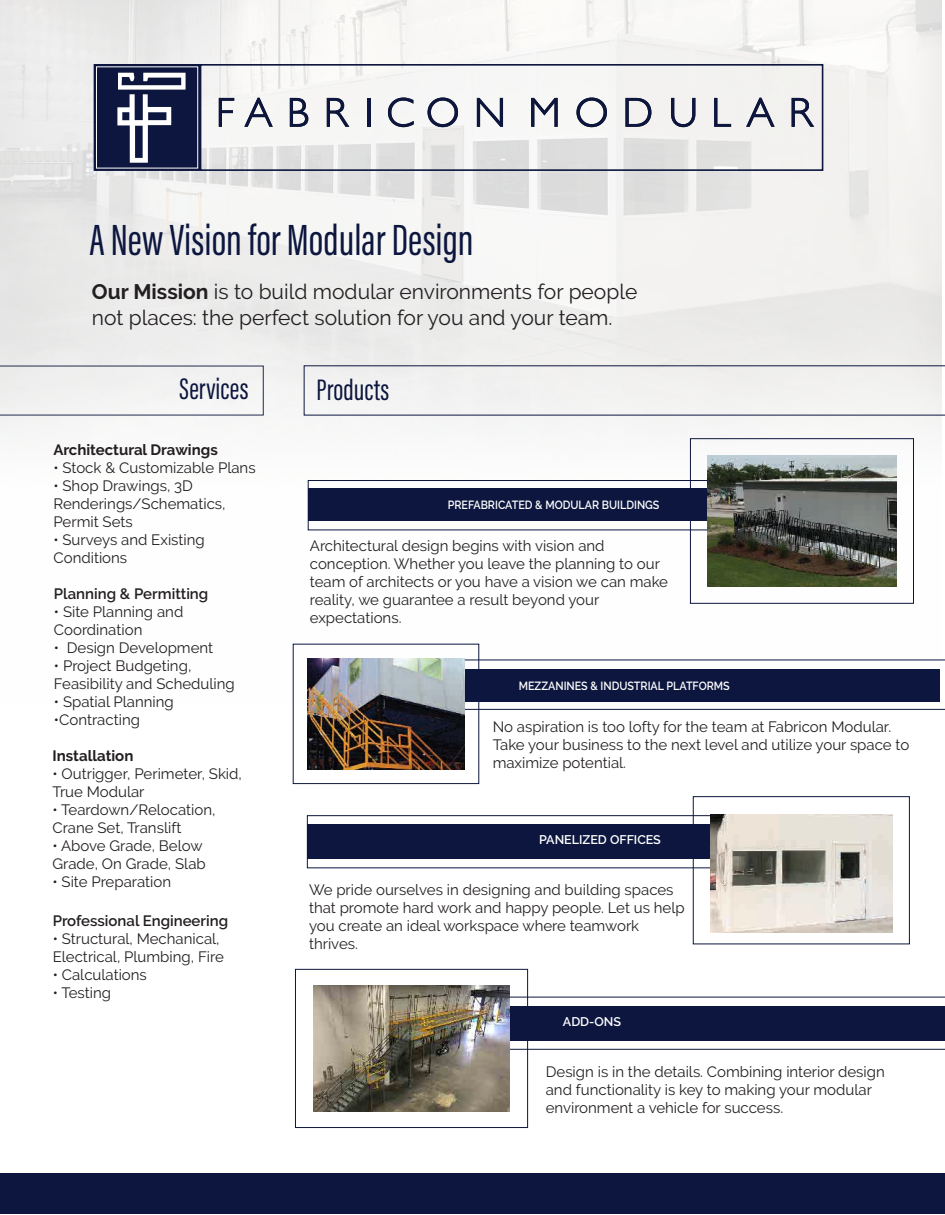
<style>
.page{position:relative;width:945px;height:1215px;background:#fff}
.page>*{position:absolute;margin:0;border:0;box-sizing:border-box;transform-origin:0 0}
.t1{font:45px "Acumin Pro Extra Cond";color:#0c163e}
.t2{font:30.6px "Acumin Pro Extra Cond";letter-spacing:.005em;color:#0c163e}
.t3{font:21px/25.2px "Raleway";color:#231f20}
.t4{font:15px/18px "Raleway";color:#231f20}
.t5{font:600 15px "Raleway";color:#231f20}
.t6{font:700 15px "Raleway";color:#231f20}
.t7{font:600 12.45px "Raleway";color:#fff}
.t8{font:600 11.85px "Raleway";color:#fff;scale:.91 1}
.s1{font-weight:700}
</style>
<div class="page">
<img style="left:0;top:0;width:942px;height:703px">
<div style="left:304px;top:365px;width:641px;height:50px;background:#f2f1f1"></div>
<div style="left:94px;top:64px;width:107px;height:107px;background:#0c163e;border:2px solid #0c163e"></div>
<svg style="left:117px;top:73px;width:68px;height:90px"></svg>
<div style="left:96px;top:66px;width:102px;height:103px;border:1px solid #fff"></div>
<svg style="left:219px;top:98px;width:15px;height:29px"></svg>
<svg style="left:244px;top:98px;width:29px;height:29px"></svg>
<svg style="left:290px;top:98px;width:18px;height:29px"></svg>
<svg style="left:327px;top:98px;width:22px;height:29px"></svg>
<hr style="left:367px;top:98px;width:3px;height:29px;background:#0c163e">
<svg style="left:388px;top:98px;width:26px;height:29px"></svg>
<svg style="left:428px;top:98px;width:30px;height:29px"></svg>
<svg style="left:477px;top:98px;width:26px;height:29px"></svg>
<svg style="left:531px;top:98px;width:27px;height:29px"></svg>
<svg style="left:577px;top:98px;width:30px;height:29px"></svg>
<svg style="left:626px;top:98px;width:25px;height:29px"></svg>
<svg style="left:671px;top:98px;width:24px;height:29px"></svg>
<svg style="left:714px;top:98px;width:17px;height:29px"></svg>
<svg style="left:746px;top:98px;width:29px;height:29px"></svg>
<svg style="left:792px;top:98px;width:22px;height:29px"></svg>
<div style="left:200px;top:64px;width:623px;height:107px;border:2px solid #0c163e"></div>
<div style="left:0;top:1173px;width:945px;height:41px;background:#0c163e"></div>
<div style="left:309px;top:488px;width:398px;height:33px;background:#0c163e"></div>
<div style="left:308px;top:480px;width:404px;height:50px;border:1px solid #0c163e"></div>
<svg style="left:464px;top:660px;width:481px;height:50px"></svg>
<div style="left:293px;top:644px;width:186px;height:140px;border:1px solid #0c163e"></div>
<img style="left:308px;top:658px;width:156px;height:112px">
<div style="left:307px;top:815px;width:415px;height:53px;border:1px solid #0c163e"></div>
<div style="left:307px;top:824px;width:403px;height:35px;background:#0c163e"></div>
<div style="left:693px;top:796px;width:217px;height:148px;border:1px solid #0c163e"></div>
<img style="left:710px;top:814px;width:183px;height:118px">
<svg style="left:510px;top:997px;width:435px;height:53px"></svg>
<img style="left:313px;top:985px;width:197px;height:127px">
<div style="left:295px;top:969px;width:233px;height:159px;border:1px solid #0c163e"></div>
<div style="left:0;top:366px;width:264px;height:49px;background:#f2f1f1"></div>
<div style="left:690px;top:438px;width:224px;height:166px;border:1px solid #0c163e"></div>
<img style="left:708px;top:455px;width:188px;height:132px">
<h1 class="t1" style="left:89px;top:213px;width:386px">A New Vision for Modular Design</h1>
<h3 class="t3" style="left:92px;top:279px;width:547px"><span class="s1">Our Mission</span> is to build modular environments for people not places: the perfect solution for you and your team.</h3>
<h2 class="t2" style="left:179px;top:371px;width:70px">Services</h2>
<p class="t6" style="left:53px;top:442px;width:166px">Architectural Drawings</p>
<p class="t4" style="left:53px;top:459px;width:204px">• Stock &amp; Customizable Plans</p>
<p class="t4" style="left:53px;top:477px;width:174px">• Shop Drawings, 3D<br>Renderings/Schematics,<br>Permit Sets</p>
<p class="t4" style="left:53px;top:531px;width:153px">• Surveys and Existing<br>Conditions</p>
<p class="t5" style="left:54px;top:585px;width:156px">Planning &amp; Permitting</p>
<p class="t4" style="left:54px;top:602px;width:131px">• Site Planning and<br>Coordination</p>
<p class="t4" style="left:54px;top:638px;width:161px">• Design Development</p>
<p class="t4" style="left:54px;top:656px;width:182px">• Project Budgeting,<br>Feasibility and Scheduling</p>
<p class="t4" style="left:54px;top:692px;width:121px">• Spatial Planning</p>
<p class="t4" style="left:54px;top:710px;width:88px">•Contracting</p>
<p class="t6" style="left:52px;top:747px;width:82px">Installation</p>
<p class="t4" style="left:52px;top:765px;width:191px">• Outrigger, Perimeter, Skid,<br>True Modular</p>
<p class="t4" style="left:52px;top:801px;width:165px">• Teardown/Relocation,<br>Crane Set, Translift</p>
<p class="t4" style="left:52px;top:837px;width:155px">• Above Grade, Below<br>Grade, On Grade, Slab</p>
<p class="t4" style="left:52px;top:873px;width:120px">• Site Preparation</p>
<p class="t5" style="left:53px;top:912px;width:177px">Professional Engineering</p>
<p class="t4" style="left:53px;top:930px;width:173px">• Structural, Mechanical,<br>Electrical, Plumbing, Fire</p>
<p class="t4" style="left:53px;top:966px;width:96px">• Calculations</p>
<p class="t4" style="left:53px;top:984px;width:60px">• Testing</p>
<h2 class="t2" style="left:317px;top:371px;width:74px">Products</h2>
<p class="t8" style="left:448px;top:498px;width:234px">PREFABRICATED &amp; MODULAR BUILDINGS</p>
<p class="t4" style="left:310px;top:537px;width:360px">Architectural design begins with vision and conception. Whether you leave the planning to our team of architects or you have a vision we can make reality, we guarantee a result beyond your expectations.</p>
<p class="t8" style="left:519px;top:679px;width:233px">MEZZANINES &amp; INDUSTRIAL PLATFORMS</p>
<p class="t4" style="left:493px;top:717px;width:418px">No aspiration is too lofty for the team at Fabricon Modular.<br>Take your business to the next level and utilize your space to maximize potential.</p>
<p class="t7" style="left:539px;top:833px;width:123px">PANELIZED OFFICES</p>
<p class="t4" style="left:309px;top:881px;width:377px">We pride ourselves in designing and building spaces that promote hard work and happy people. Let us help you create an ideal workspace where teamwork thrives.</p>
<p class="t7" style="left:563px;top:1015px;width:60px">ADD-ONS</p>
<p class="t4" style="left:546px;top:1063px;width:341px">Design is in the details. Combining interior design and functionality is key to making your modular environment a vehicle for success.</p>
</div>
